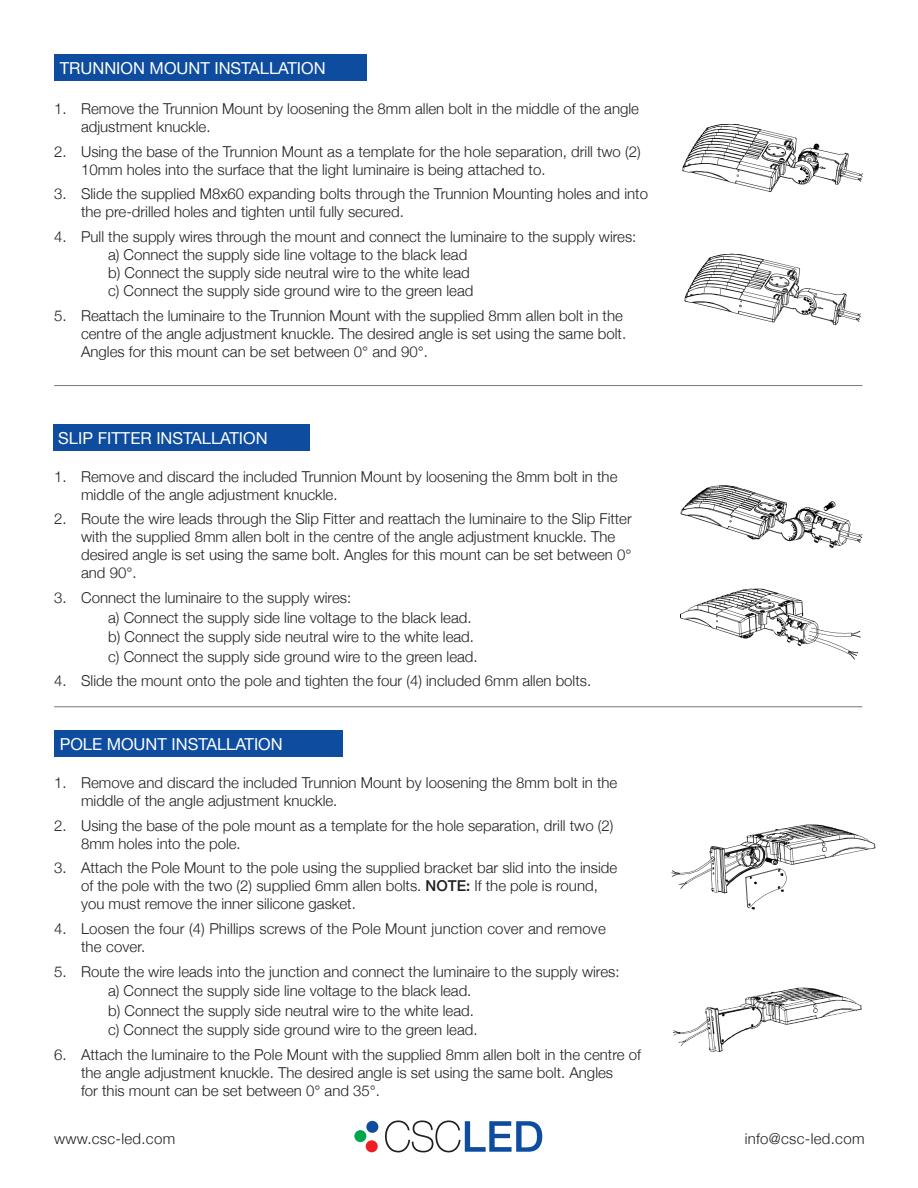
<style>
.page{position:relative;width:918px;height:1188px;background:#fff}
.page>*{position:absolute;margin:0;border:0;box-sizing:border-box;transform-origin:0 0}
.t1{font:16.5px "Helvetica Neue";color:#fff}
.t2{font:300 15px/18px "Helvetica Neue";color:#231f20}
.t3{font:300 15px "Helvetica Neue";letter-spacing:.02em;color:#231f20}
.s1{font-weight:500}
</style>
<div class="page">
<svg style="left:385px;top:1120px;width:157px;height:32px"></svg>
<div style="left:354px;top:1130px;width:12px;height:12px;background:#00a54f;border-radius:50%"></div>
<div style="left:366px;top:1140px;width:12px;height:12px;background:#ee1d23;border-radius:50%"></div>
<div style="left:366px;top:1121px;width:12px;height:12px;background:#0d4c9f;border-radius:50%"></div>
<div style="left:54px;top:54px;width:312px;height:27px;background:#0d4c9f"></div>
<div style="left:53px;top:424px;width:256px;height:27px;background:#0d4c9f"></div>
<img style="left:682px;top:124px;width:181px;height:69px">
<img style="left:684px;top:253px;width:178px;height:73px">
<img style="left:680px;top:485px;width:183px;height:63px">
<div style="left:54px;top:730px;width:288px;height:27px;background:#0d4c9f"></div>
<img style="left:671px;top:824px;width:205px;height:86px">
<img style="left:680px;top:588px;width:181px;height:72px">
<div style="left:725px;top:642px;width:56px;height:22px;background:#fff"></div>
<hr style="left:54px;top:385px;width:808px;height:1px;background:#73797e">
<hr style="left:54px;top:707px;width:808px;height:1px;background:#73797e">
<img style="left:672px;top:987px;width:190px;height:66px">
<div style="left:738px;top:1045px;width:67px;height:21px;background:#fff"></div>
<p class="t1" style="left:60px;top:56px;width:267px">TRUNNION MOUNT INSTALLATION</p>
<p class="t2" style="left:81px;top:98px;width:559px;text-indent:-27px">1. Remove the Trunnion Mount by loosening the 8mm allen bolt in the middle of the angle adjustment knuckle.</p>
<p class="t2" style="left:81px;top:141px;width:561px;text-indent:-27px">2. Using the base of the Trunnion Mount as a template for the hole separation, drill two (2)<br>10mm holes into the surface that the light luminaire is being attached to.</p>
<p class="t2" style="left:81px;top:184px;width:568px;text-indent:-27px">3. Slide the supplied M8x60 expanding bolts through the Trunnion Mounting holes and into the pre-drilled holes and tighten until fully secured.</p>
<p class="t2" style="left:108px;top:227px;width:530px;text-indent:-54px">4. Pull the supply wires through the mount and connect the luminaire to the supply wires: a) Connect the supply side line voltage to the black lead<br>b) Connect the supply side neutral wire to the white lead<br>c) Connect the supply side ground wire to the green lead</p>
<p class="t2" style="left:81px;top:305px;width:547px;text-indent:-27px">5. Reattach the luminaire to the Trunnion Mount with the supplied 8mm allen bolt in the centre of the angle adjustment knuckle. The desired angle is set using the same bolt.<br>Angles for this mount can be set between 0° and 90°.</p>
<p class="t1" style="left:58px;top:426px;width:211px">SLIP FITTER INSTALLATION</p>
<p class="t2" style="left:81px;top:466px;width:538px;text-indent:-27px">1. Remove and discard the included Trunnion Mount by loosening the 8mm bolt in the middle of the angle adjustment knuckle.</p>
<p class="t2" style="left:81px;top:509px;width:552px;text-indent:-27px">2. Route the wire leads through the Slip Fitter and reattach the luminaire to the Slip Fitter with the supplied 8mm allen bolt in the centre of the angle adjustment knuckle. The desired angle is set using the same bolt. Angles for this mount can be set between 0° and 90°.</p>
<p class="t2" style="left:108px;top:587px;width:371px;line-height:19.5px;text-indent:-54px">3. Connect the luminaire to the supply wires:<br>a) Connect the supply side line voltage to the black lead. b) Connect the supply side neutral wire to the white lead. c) Connect the supply side ground wire to the green lead.</p>
<p class="t2" style="left:54px;top:671px;width:539px">4. Slide the mount onto the pole and tighten the four (4) included 6mm allen bolts.</p>
<p class="t1" style="left:60px;top:732px;width:225px">POLE MOUNT INSTALLATION</p>
<p class="t2" style="left:81px;top:772px;width:538px;text-indent:-27px">1. Remove and discard the included Trunnion Mount by loosening the 8mm bolt in the middle of the angle adjustment knuckle.</p>
<p class="t2" style="left:81px;top:815px;width:534px;text-indent:-27px">2. Using the base of the pole mount as a template for the hole separation, drill two (2)<br>8mm holes into the pole.</p>
<p class="t2" style="left:81px;top:858px;width:538px;text-indent:-27px">3. Attach the Pole Mount to the pole using the supplied bracket bar slid into the inside of the pole with the two (2) supplied 6mm allen bolts. <span class="s1">NOTE:</span> If the pole is round, you must remove the inner silicone gasket.</p>
<p class="t2" style="left:81px;top:919px;width:526px;text-indent:-27px">4. Loosen the four (4) Phillips screws of the Pole Mount junction cover and remove the cover.</p>
<p class="t2" style="left:108px;top:961px;width:513px;line-height:19.5px;text-indent:-54px">5. Route the wire leads into the junction and connect the luminaire to the supply wires: a) Connect the supply side line voltage to the black lead.<br>b) Connect the supply side neutral wire to the white lead.<br>c) Connect the supply side ground wire to the green lead.</p>
<p class="t2" style="left:81px;top:1045px;width:561px;text-indent:-27px">6. Attach the luminaire to the Pole Mount with the supplied 8mm allen bolt in the centre of the angle adjustment knuckle. The desired angle is set using the same bolt. Angles<br>for this mount can be set between 0° and 35°.</p>
<p class="t3" style="left:54px;top:1127px;width:123px">www.csc-led.com</p>
<p class="t3" style="left:745px;top:1127px;width:121px">info@csc-led.com</p>
</div>
